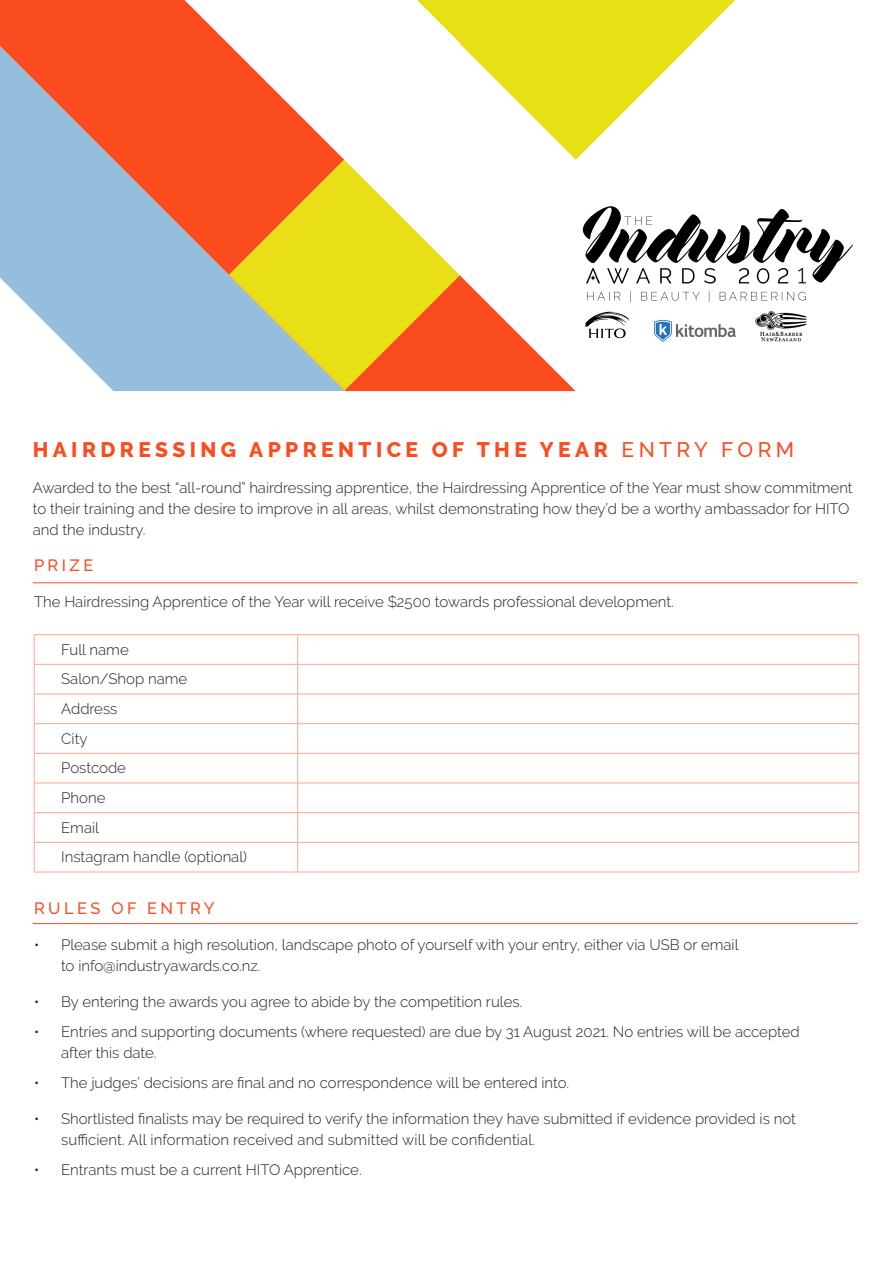
<style>
.page{position:relative;width:893px;height:1263px;background:#fff}
.page>*{position:absolute;margin:0;border:0;box-sizing:border-box;transform-origin:0 0}
.t1{font:800 21px "Raleway";letter-spacing:.21em;color:#fb4c1f}
.t2{font:500 16.35px "Raleway";letter-spacing:.21em;color:#fb4c1f}
.t3{font:300 15px/21px "Raleway";color:#231f20}
.s1{font-weight:500}
</style>
<div class="page">
<hr style="left:33px;top:923px;width:825px;height:1px;background:#fb4c1f">
<hr style="left:33px;top:582px;width:825px;height:1px;background:#fb4c1f">
<svg style="left:34px;top:635px;width:1px;height:29px"></svg>
<hr style="left:34px;top:634px;width:264px;height:1px;background:#fda58f">
<svg style="left:297px;top:635px;width:1px;height:29px"></svg>
<hr style="left:298px;top:634px;width:561px;height:1px;background:#fda58f">
<svg style="left:858px;top:635px;width:1px;height:29px"></svg>
<hr style="left:34px;top:664px;width:1px;height:30px;background:#fda58f">
<hr style="left:34px;top:664px;width:264px;height:1px;background:#fda58f">
<hr style="left:297px;top:664px;width:1px;height:30px;background:#fda58f">
<hr style="left:298px;top:664px;width:561px;height:1px;background:#fda58f">
<hr style="left:858px;top:664px;width:1px;height:30px;background:#fda58f">
<svg style="left:34px;top:695px;width:1px;height:58px"></svg>
<hr style="left:34px;top:753px;width:1px;height:30px;background:#fda58f">
<svg style="left:34px;top:784px;width:1px;height:58px"></svg>
<hr style="left:34px;top:842px;width:1px;height:30px;background:#fda58f">
<hr style="left:34px;top:694px;width:264px;height:1px;background:#fda58f">
<hr style="left:34px;top:723px;width:264px;height:1px;background:#fda58f">
<hr style="left:34px;top:753px;width:264px;height:1px;background:#fda58f">
<hr style="left:34px;top:783px;width:264px;height:1px;background:#fda58f">
<hr style="left:34px;top:812px;width:264px;height:1px;background:#fda58f">
<hr style="left:34px;top:842px;width:264px;height:1px;background:#fda58f">
<hr style="left:34px;top:872px;width:264px;height:1px;background:#fda58f">
<svg style="left:297px;top:694px;width:1px;height:59px"></svg>
<hr style="left:297px;top:753px;width:1px;height:30px;background:#fda58f">
<svg style="left:297px;top:783px;width:1px;height:59px"></svg>
<hr style="left:297px;top:842px;width:1px;height:30px;background:#fda58f">
<hr style="left:298px;top:694px;width:561px;height:1px;background:#fda58f">
<svg style="left:858px;top:694px;width:1px;height:59px"></svg>
<hr style="left:858px;top:753px;width:1px;height:30px;background:#fda58f">
<svg style="left:858px;top:784px;width:1px;height:58px"></svg>
<hr style="left:858px;top:842px;width:1px;height:30px;background:#fda58f">
<hr style="left:298px;top:723px;width:561px;height:1px;background:#fda58f">
<hr style="left:298px;top:753px;width:561px;height:1px;background:#fda58f">
<hr style="left:298px;top:783px;width:561px;height:1px;background:#fda58f">
<hr style="left:298px;top:812px;width:561px;height:1px;background:#fda58f">
<hr style="left:298px;top:842px;width:561px;height:1px;background:#fda58f">
<hr style="left:298px;top:872px;width:561px;height:1px;background:#fda58f">
<svg style="left:0;top:0;width:184px;height:391px;background:#c29b9c"></svg>
<svg style="left:184px;top:0;width:543px;height:391px"></svg>
<img style="left:755px;top:311px;width:52px;height:31px">
<svg style="left:587px;top:291px;width:219px;height:11px"></svg>
<svg style="left:654px;top:320px;width:82px;height:22px"></svg>
<svg style="left:585px;top:309px;width:45px;height:29px"></svg>
<svg style="left:583px;top:206px;width:270px;height:78px"></svg>
<p class="t1" style="left:33px;top:438px;width:763px">HAIRDRESSING APPRENTICE OF THE YEAR <span class="s1">ENTRY FORM</span></p>
<p class="t3" style="left:33px;top:477px;width:821px">Awarded to the best “all-round” hairdressing apprentice, the Hairdressing Apprentice of the Year must show commitment to their training and the desire to improve in all areas, whilst demonstrating how they’d be a worthy ambassador for HITO and the industry.</p>
<p class="t2" style="left:34px;top:556px;width:61px">PRIZE</p>
<p class="t3" style="left:34px;top:591px;width:641px">The Hairdressing Apprentice of the Year will receive $2500 towards professional development.</p>
<p class="t3" style="left:61px;top:639px;width:69px">Full name</p>
<p class="t3" style="left:61px;top:669px;width:128px">Salon/Shop name</p>
<p class="t3" style="left:61px;top:698px;width:58px">Address</p>
<p class="t3" style="left:61px;top:728px;width:28px">City</p>
<p class="t3" style="left:61px;top:757px;width:66px">Postcode</p>
<p class="t3" style="left:61px;top:787px;width:46px">Phone</p>
<p class="t3" style="left:61px;top:817px;width:39px">Email</p>
<p class="t3" style="left:61px;top:846px;width:187px">Instagram handle (optional)</p>
<p class="t2" style="left:34px;top:899px;width:182px">RULES OF ENTRY</p>
<p class="t3" style="left:61px;top:934px;width:679px;text-indent:-27px">• Please submit a high resolution, landscape photo of yourself with your entry, either via USB or email to info@industryawards.co.nz.</p>
<p class="t3" style="left:34px;top:991px;width:490px">• By entering the awards you agree to abide by the competition rules.</p>
<p class="t3" style="left:61px;top:1021px;width:740px;text-indent:-27px">• Entries and supporting documents (where requested) are due by 31 August 2021. No entries will be accepted after this date.</p>
<p class="t3" style="left:34px;top:1072px;width:537px">• The judges’ decisions are final and no correspondence will be entered into.</p>
<p class="t3" style="left:61px;top:1108px;width:736px;text-indent:-27px">• Shortlisted finalists may be required to verify the information they have submitted if evidence provided is not sufficient. All information received and submitted will be confidential.</p>
<p class="t3" style="left:34px;top:1159px;width:329px">• Entrants must be a current HITO Apprentice.</p>
</div>
